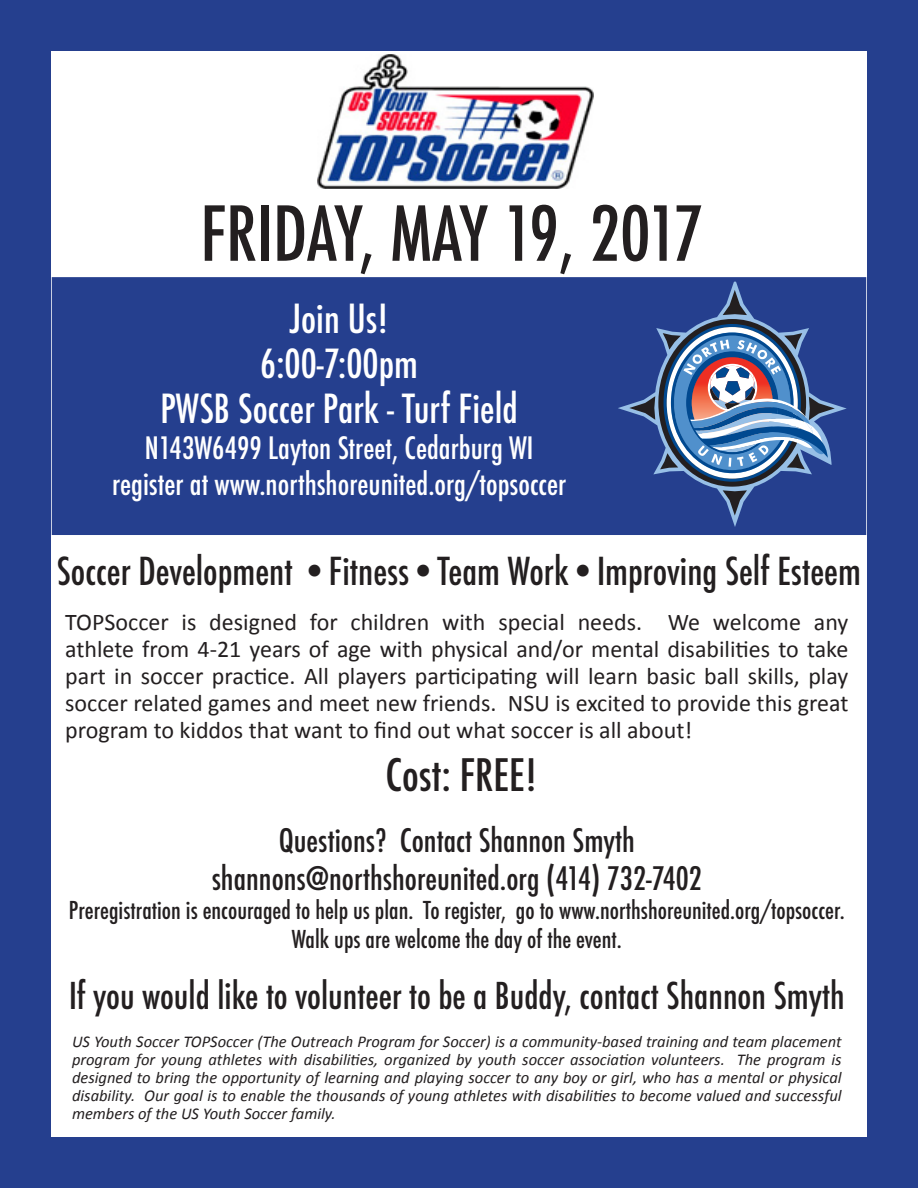
<style>
.page{position:relative;width:918px;height:1188px;background:#fff}
.page>*{position:absolute;margin:0;border:0;box-sizing:border-box;transform-origin:0 0}
.t1{font:500 condensed 73.5px "Futura";letter-spacing:-.005em;color:#231f20}
.t2{font:500 condensed 43.5px "Futura";color:#231f20}
.t3{font:500 condensed 39px "Futura";color:#fff}
.t4{font:500 condensed 37.5px "Futura";color:#231f20}
.t5{font:500 condensed 36px "Futura";color:#231f20}
.t6{font:500 condensed 31.5px "Futura";color:#231f20}
.t7{font:500 condensed 30px "Futura";color:#fff}
.t8{font:24px/27px "Calibri";color:#231f20;text-align:justify}
.t9{font:500 condensed 24px/28.8px "Futura";color:#231f20;text-align:center}
.t10{font:italic 16.5px/18px "Calibri";color:#231f20;text-align:justify}
</style>
<div class="page">
<div style="left:54px;top:279px;width:810px;height:254px;background:#253f8e"></div>
<svg style="left:629px;top:290px;width:206px;height:226px"></svg>
<div style="left:52px;top:277px;width:814px;height:258px;border:4px solid #253f8e"></div>
<img style="left:318px;top:54px;width:276px;height:135px">
<div style="left:0;top:0;width:918px;height:1188px;border:51px solid #253f8e"></div>
<p class="t1" style="left:200px;top:187px;width:505px">FRIDAY, MAY 19, 2017</p>
<p class="t3" style="left:290px;top:293px;width:100px">Join Us!</p>
<p class="t3" style="left:260px;top:338px;width:159px">6:00-7:00pm</p>
<p class="t3" style="left:160px;top:383px;width:359px">PWSB Soccer Park - Turf Field</p>
<p class="t7" style="left:145px;top:428px;width:390px">N143W6499 Layton Street, Cedarburg WI</p>
<p class="t7" style="left:112px;top:464px;width:456px">register at www.northshoreunited.org/topsoccer</p>
<p class="t4" style="left:57px;top:547px;width:806px">Soccer Development •Fitness•Team Work•Improving Self Esteem</p>
<p class="t8" style="left:65px;top:609px;width:785px">TOPSoccer is designed for children with special needs. We welcome any athlete from 4-21 years of age with physical and/or mental disabilities to take part in soccer practice. All players participating will learn basic ball skills, play soccer related games and meet new friends. NSU is excited to provide this great program to kiddos that want to find out what soccer is all about!</p>
<p class="t2" style="left:385px;top:747px;width:153px">Cost: FREE!</p>
<p class="t6" style="left:279px;top:821px;width:358px">Questions? Contact Shannon Smyth</p>
<p class="t6" style="left:212px;top:858px;width:492px">shannons@northshoreunited.org (414) 732-7402</p>
<p class="t9" style="left:69px;top:896px;width:777px">Preregistration is encouraged to help us plan. To register, go to www.northshoreunited.org/topsoccer.<br>Walk ups are welcome the day of the event.</p>
<p class="t5" style="left:69px;top:973px;width:777px">If you would like to volunteer to be a Buddy, contact Shannon Smyth</p>
<p class="t10" style="left:72px;top:1031px;width:771px">US Youth Soccer TOPSoccer (The Outreach Program for Soccer) is a community-based training and team placement program for young athletes with disabilities, organized by youth soccer association volunteers. The program is designed to bring the opportunity of learning and playing soccer to any boy or girl, who has a mental or physical disability. Our goal is to enable the thousands of young athletes with disabilities to become valued and successful members of the US Youth Soccer family.</p>
</div>
